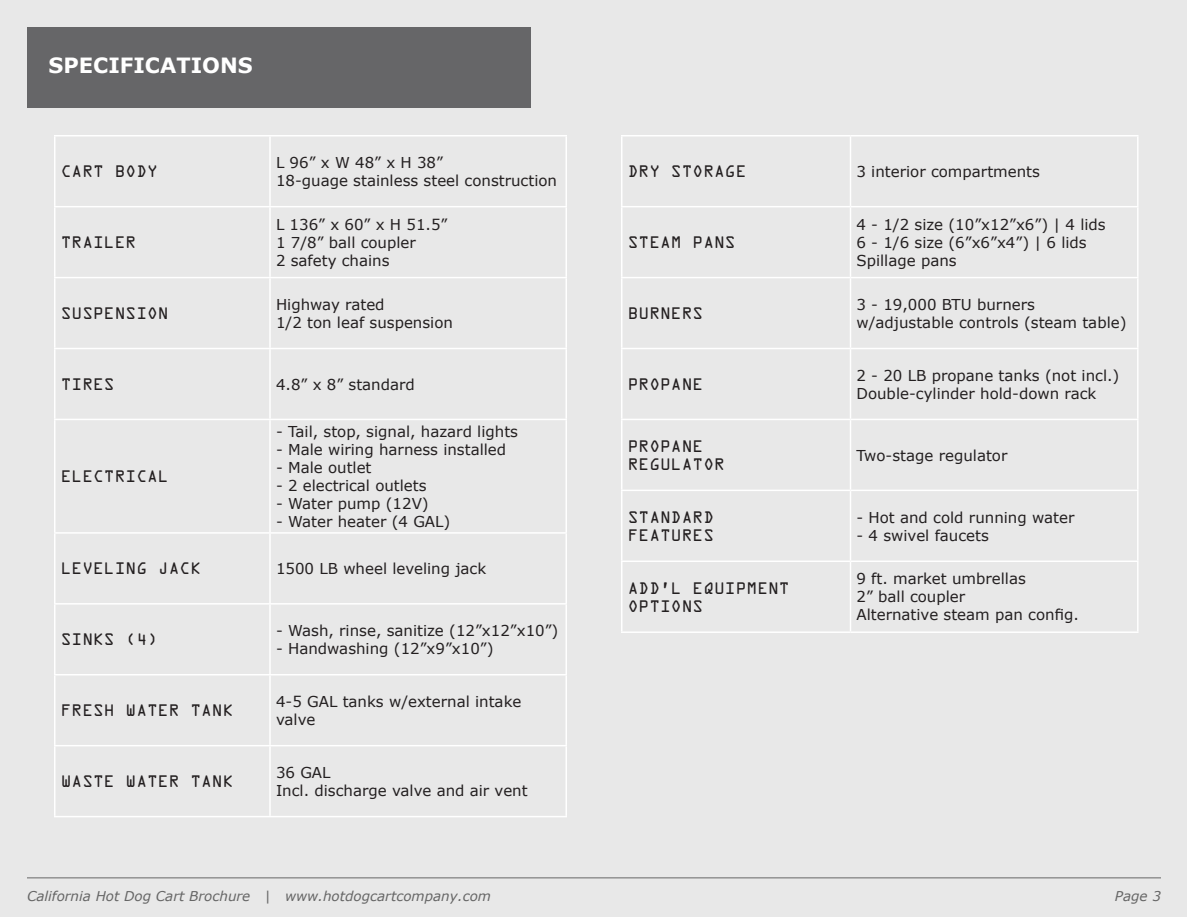
<style>
.page{position:relative;width:1188px;height:918px;background:#fff}
.page>*{position:absolute;margin:0;border:0;box-sizing:border-box;transform-origin:0 0}
.t1{font:700 21px "Verdana";color:#fff}
.t2{font:15px/18px "Verdana";color:#231f20}
.t3{font:15px "OCRA Std";color:#231f20}
.t4{font:15px "Verdana";letter-spacing:.35em;color:#231f20}
.t5{font:italic 13.5px "Verdana";color:#666}
</style>
<div class="page">
<div style="left:1px;top:1px;width:1186px;height:916px;background:#e8e8e8"></div>
<hr style="left:269px;top:136px;width:2px;height:70px;background:#fff">
<hr style="left:54px;top:206px;width:216px;height:1px;background:#fff">
<hr style="left:270px;top:206px;width:297px;height:1px;background:#fff">
<hr style="left:269px;top:207px;width:2px;height:70px;background:#fff">
<hr style="left:54px;top:277px;width:216px;height:1px;background:#fff">
<hr style="left:270px;top:277px;width:297px;height:1px;background:#fff">
<hr style="left:269px;top:278px;width:2px;height:70px;background:#fff">
<hr style="left:54px;top:348px;width:216px;height:1px;background:#fff">
<hr style="left:270px;top:348px;width:297px;height:1px;background:#fff">
<hr style="left:269px;top:349px;width:2px;height:70px;background:#fff">
<hr style="left:54px;top:419px;width:216px;height:1px;background:#fff">
<hr style="left:270px;top:419px;width:297px;height:1px;background:#fff">
<hr style="left:269px;top:420px;width:2px;height:112px;background:#fff">
<hr style="left:54px;top:532px;width:216px;height:2px;background:#fff">
<hr style="left:270px;top:532px;width:297px;height:2px;background:#fff">
<hr style="left:269px;top:534px;width:2px;height:69px;background:#fff">
<hr style="left:54px;top:603px;width:216px;height:2px;background:#fff">
<hr style="left:270px;top:603px;width:297px;height:2px;background:#fff">
<hr style="left:269px;top:605px;width:2px;height:69px;background:#fff">
<hr style="left:54px;top:674px;width:216px;height:2px;background:#fff">
<hr style="left:270px;top:674px;width:297px;height:2px;background:#fff">
<hr style="left:269px;top:676px;width:2px;height:69px;background:#fff">
<hr style="left:54px;top:745px;width:216px;height:1px;background:#fff">
<hr style="left:270px;top:745px;width:297px;height:1px;background:#fff">
<hr style="left:269px;top:746px;width:2px;height:70px;background:#fff">
<hr style="left:54px;top:816px;width:216px;height:1px;background:#fff">
<hr style="left:270px;top:816px;width:297px;height:1px;background:#fff">
<hr style="left:54px;top:135px;width:216px;height:1px;background:#fff">
<hr style="left:54px;top:136px;width:2px;height:70px;background:#fff">
<hr style="left:270px;top:135px;width:297px;height:1px;background:#fff">
<hr style="left:566px;top:136px;width:1px;height:70px;background:#fff">
<hr style="left:54px;top:207px;width:2px;height:70px;background:#fff">
<hr style="left:566px;top:207px;width:1px;height:70px;background:#fff">
<hr style="left:54px;top:278px;width:2px;height:70px;background:#fff">
<hr style="left:566px;top:278px;width:1px;height:70px;background:#fff">
<hr style="left:54px;top:349px;width:2px;height:70px;background:#fff">
<hr style="left:566px;top:349px;width:1px;height:70px;background:#fff">
<hr style="left:54px;top:420px;width:2px;height:112px;background:#fff">
<hr style="left:566px;top:420px;width:1px;height:112px;background:#fff">
<hr style="left:54px;top:534px;width:2px;height:69px;background:#fff">
<hr style="left:566px;top:534px;width:1px;height:69px;background:#fff">
<hr style="left:54px;top:605px;width:2px;height:69px;background:#fff">
<hr style="left:566px;top:605px;width:1px;height:69px;background:#fff">
<hr style="left:54px;top:676px;width:2px;height:69px;background:#fff">
<hr style="left:566px;top:676px;width:1px;height:69px;background:#fff">
<hr style="left:54px;top:746px;width:2px;height:70px;background:#fff">
<hr style="left:566px;top:746px;width:1px;height:70px;background:#fff">
<hr style="left:621px;top:135px;width:229px;height:1px;background:#fff">
<hr style="left:621px;top:136px;width:1px;height:70px;background:#fff">
<hr style="left:850px;top:135px;width:289px;height:1px;background:#fff">
<hr style="left:850px;top:136px;width:1px;height:70px;background:#fff">
<hr style="left:1137px;top:136px;width:2px;height:70px;background:#fff">
<hr style="left:621px;top:206px;width:229px;height:1px;background:#fff">
<hr style="left:621px;top:207px;width:1px;height:70px;background:#fff">
<hr style="left:850px;top:206px;width:289px;height:1px;background:#fff">
<hr style="left:850px;top:207px;width:1px;height:70px;background:#fff">
<hr style="left:1137px;top:207px;width:2px;height:70px;background:#fff">
<hr style="left:621px;top:277px;width:229px;height:1px;background:#fff">
<hr style="left:621px;top:278px;width:1px;height:70px;background:#fff">
<hr style="left:850px;top:277px;width:289px;height:1px;background:#fff">
<hr style="left:850px;top:278px;width:1px;height:70px;background:#fff">
<hr style="left:1137px;top:278px;width:2px;height:70px;background:#fff">
<hr style="left:621px;top:348px;width:229px;height:1px;background:#fff">
<hr style="left:621px;top:349px;width:1px;height:70px;background:#fff">
<hr style="left:850px;top:348px;width:289px;height:1px;background:#fff">
<hr style="left:850px;top:349px;width:1px;height:70px;background:#fff">
<hr style="left:1137px;top:349px;width:2px;height:70px;background:#fff">
<hr style="left:621px;top:419px;width:229px;height:1px;background:#fff">
<hr style="left:621px;top:420px;width:1px;height:70px;background:#fff">
<hr style="left:850px;top:419px;width:289px;height:1px;background:#fff">
<hr style="left:850px;top:420px;width:1px;height:70px;background:#fff">
<hr style="left:1137px;top:420px;width:2px;height:70px;background:#fff">
<hr style="left:621px;top:490px;width:229px;height:1px;background:#fff">
<hr style="left:621px;top:491px;width:1px;height:70px;background:#fff">
<hr style="left:850px;top:490px;width:289px;height:1px;background:#fff">
<hr style="left:850px;top:491px;width:1px;height:70px;background:#fff">
<hr style="left:1137px;top:491px;width:2px;height:70px;background:#fff">
<hr style="left:621px;top:561px;width:229px;height:1px;background:#fff">
<hr style="left:621px;top:562px;width:1px;height:69px;background:#fff">
<hr style="left:850px;top:561px;width:289px;height:1px;background:#fff">
<hr style="left:850px;top:562px;width:1px;height:69px;background:#fff">
<hr style="left:1137px;top:562px;width:2px;height:69px;background:#fff">
<hr style="left:621px;top:631px;width:229px;height:2px;background:#fff">
<hr style="left:850px;top:631px;width:289px;height:2px;background:#fff">
<div style="left:27px;top:27px;width:504px;height:81px;background:#666668"></div>
<hr style="left:27px;top:878px;width:1134px;height:1px;background:#666">
<p class="t1" style="left:49px;top:52px;width:206px">SPECIFICATIONS</p>
<p class="t3" style="left:61px;top:165px;width:99px">CART BODY</p>
<p class="t3" style="left:61px;top:236px;width:77px">TRAILER</p>
<p class="t3" style="left:61px;top:307px;width:110px">SUSPENSION</p>
<p class="t4" style="left:276px;top:153px;width:169px">L96”xW48”xH38”</p>
<p class="t2" style="left:276px;top:172px;width:283px">18-guage stainless steel construction</p>
<p class="t2" style="left:276px;top:216px;width:173px">L 136” x 60” x H 51.5”</p>
<p class="t2" style="left:276px;top:234px;width:141px">1 7/8” ball coupler</p>
<p class="t2" style="left:276px;top:252px;width:115px">2 safety chains</p>
<p class="t2" style="left:276px;top:296px;width:110px">Highway rated</p>
<p class="t2" style="left:276px;top:314px;width:179px">1/2 ton leaf suspension</p>
<p class="t3" style="left:61px;top:377px;width:55px">TIRES</p>
<p class="t2" style="left:276px;top:375px;width:140px">4.8” x 8” standard</p>
<p class="t3" style="left:61px;top:470px;width:110px">ELECTRICAL</p>
<p class="t2" style="left:276px;top:423px;width:244px">- Tail, stop, signal, hazard lights</p>
<p class="t2" style="left:276px;top:441px;width:232px">- Male wiring harness installed</p>
<p class="t2" style="left:276px;top:459px;width:97px">- Male outlet</p>
<p class="t2" style="left:276px;top:477px;width:152px">- 2 electrical outlets</p>
<p class="t2" style="left:276px;top:495px;width:154px">- Water pump (12V)</p>
<p class="t2" style="left:276px;top:513px;width:176px">- Water heater (4 GAL)</p>
<p class="t3" style="left:61px;top:562px;width:142px">LEVELING JACK</p>
<p class="t2" style="left:276px;top:560px;width:212px">1500 LB wheel leveling jack</p>
<p class="t3" style="left:61px;top:633px;width:99px">SINKS (4)</p>
<p class="t2" style="left:276px;top:622px;width:284px">- Wash, rinse, sanitize (12”x12”x10”)</p>
<p class="t2" style="left:276px;top:640px;width:219px">- Handwashing (12”x9”x10”)</p>
<p class="t3" style="left:61px;top:704px;width:174px">FRESH WATER TANK</p>
<p class="t2" style="left:276px;top:693px;width:247px">4-5 GAL tanks w/external intake valve</p>
<p class="t3" style="left:61px;top:775px;width:174px">WASTE WATER TANK</p>
<p class="t2" style="left:276px;top:764px;width:56px">36 GAL</p>
<p class="t2" style="left:276px;top:782px;width:253px">Incl. discharge valve and air vent</p>
<p class="t3" style="left:628px;top:165px;width:120px">DRY STORAGE</p>
<p class="t2" style="left:856px;top:163px;width:185px">3 interior compartments</p>
<p class="t3" style="left:628px;top:236px;width:109px">STEAM PANS</p>
<p class="t3" style="left:628px;top:307px;width:77px">BURNERS</p>
<p class="t3" style="left:628px;top:377px;width:77px">PROPANE</p>
<p class="t3" style="left:628px;top:439px;width:77px">PROPANE</p>
<p class="t3" style="left:628px;top:457px;width:99px">REGULATOR</p>
<p class="t3" style="left:628px;top:510px;width:88px">STANDARD</p>
<p class="t3" style="left:628px;top:528px;width:88px">FEATURES</p>
<p class="t3" style="left:628px;top:581px;width:164px">ADD’L EQUIPMENT</p>
<p class="t3" style="left:628px;top:599px;width:77px">OPTIONS</p>
<p class="t2" style="left:856px;top:216px;width:251px">4 - 1/2 size (10”x12”x6”) | 4 lids</p>
<p class="t2" style="left:856px;top:234px;width:232px">6 - 1/6 size (6”x6”x4”) | 6 lids</p>
<p class="t2" style="left:856px;top:252px;width:102px">Spillage pans</p>
<p class="t2" style="left:856px;top:296px;width:180px">3 - 19,000 BTU burners</p>
<p class="t2" style="left:856px;top:314px;width:272px">w/adjustable controls (steam table)</p>
<p class="t2" style="left:856px;top:366px;width:264px">2 - 20 LB propane tanks (not incl.)</p>
<p class="t2" style="left:856px;top:384px;width:241px">Double-cylinder hold-down rack</p>
<p class="t2" style="left:856px;top:446px;width:152px">Two-stage regulator</p>
<p class="t2" style="left:856px;top:508px;width:219px">- Hot and cold running water</p>
<p class="t2" style="left:856px;top:526px;width:134px">- 4 swivel faucets</p>
<p class="t2" style="left:856px;top:570px;width:171px">9 ft. market umbrellas</p>
<p class="t2" style="left:856px;top:588px;width:110px">2” ball coupler</p>
<p class="t2" style="left:856px;top:606px;width:224px">Alternative steam pan config.</p>
<p class="t5" style="left:27px;top:888px;width:466px">California Hot Dog Cart Brochure | www.hotdogcartcompany.com</p>
<p class="t5" style="left:1115px;top:888px;width:48px">Page 3</p>
</div>
